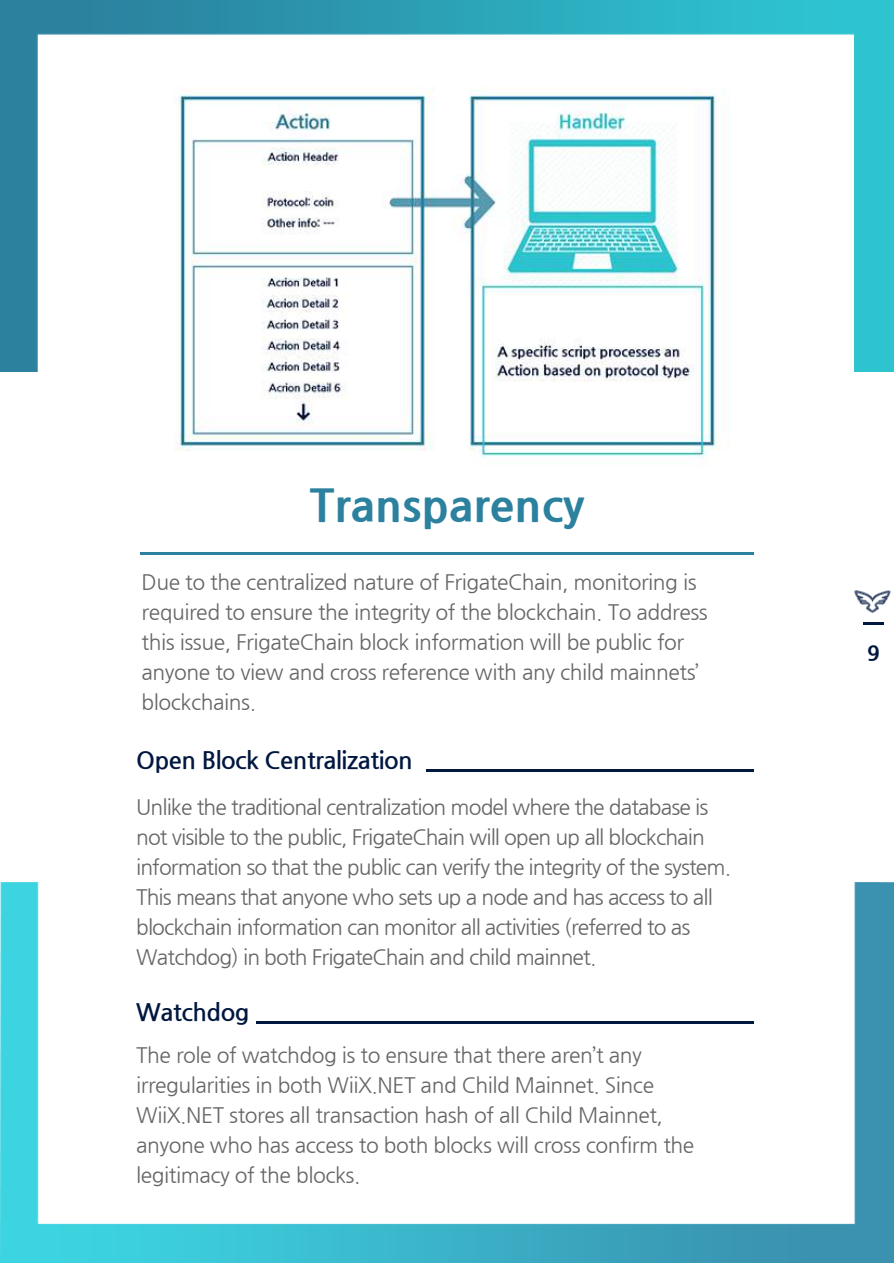
<style>
.page{position:relative;width:894px;height:1263px;background:#fff}
.page>*{position:absolute;margin:0;border:0;box-sizing:border-box;transform-origin:0 0}
.t1{font:800 45px "Nanum Gothic";color:#2b819e}
.t2{font:700 24px "Nanum Gothic";letter-spacing:-.02em;color:#00173f}
.t3{font:21px/30px "Nanum Gothic";letter-spacing:-.02em;color:#666}
.t4{font:21px/30px "Nanum Gothic";letter-spacing:-.04em;color:#666}
.t5{font:800 21px "Nanum Gothic";color:#00173f}
</style>
<div class="page">
<img style="left:0;top:0;width:893px;height:372px">
<img style="left:0;top:882px;width:893px;height:381px">
<hr style="left:426px;top:769px;width:327px;height:2px;background:#00173f">
<hr style="left:256px;top:1021px;width:497px;height:2px;background:#00173f">
<hr style="left:140px;top:552px;width:613px;height:3px;background:#2b819e">
<img style="left:854px;top:590px;width:37px;height:23px">
<hr style="left:862px;top:623px;width:20px;height:2px;background:#00173f">
<img style="left:158px;top:70px;width:579px;height:397px">
<h1 class="t1" style="left:309px;top:481px;width:276px">Transparency</h1>
<p class="t3" style="left:141px;top:567px;width:567px">Due to the centralized nature of FrigateChain, monitoring is required to ensure the integrity of the blockchain. To address this issue, FrigateChain block information will be public for anyone to view and cross reference with any child mainnets’ blockchains.</p>
<p class="t2" style="left:136px;top:748px;width:278px">Open Block Centralization</p>
<p class="t4" style="left:136px;top:793px;width:596px">Unlike the traditional centralization model where the database is not visible to the public, FrigateChain will open up all blockchain information so that the public can verify the integrity of the system.<br>This means that anyone who sets up a node and has access to all blockchain information can monitor all activities (referred to as Watchdog) in both FrigateChain and child mainnet.</p>
<p class="t2" style="left:136px;top:1000px;width:114px">Watchdog</p>
<p class="t3" style="left:136px;top:1041px;width:559px">The role of watchdog is to ensure that there aren’t any irregularities in both WiiX.NET and Child Mainnet. Since WiiX.NET stores all transaction hash of all Child Mainnet, anyone who has access to both blocks will cross confirm the legitimacy of the blocks.</p>
<p class="t5" style="left:866px;top:642px;width:14px">9</p>
</div>
